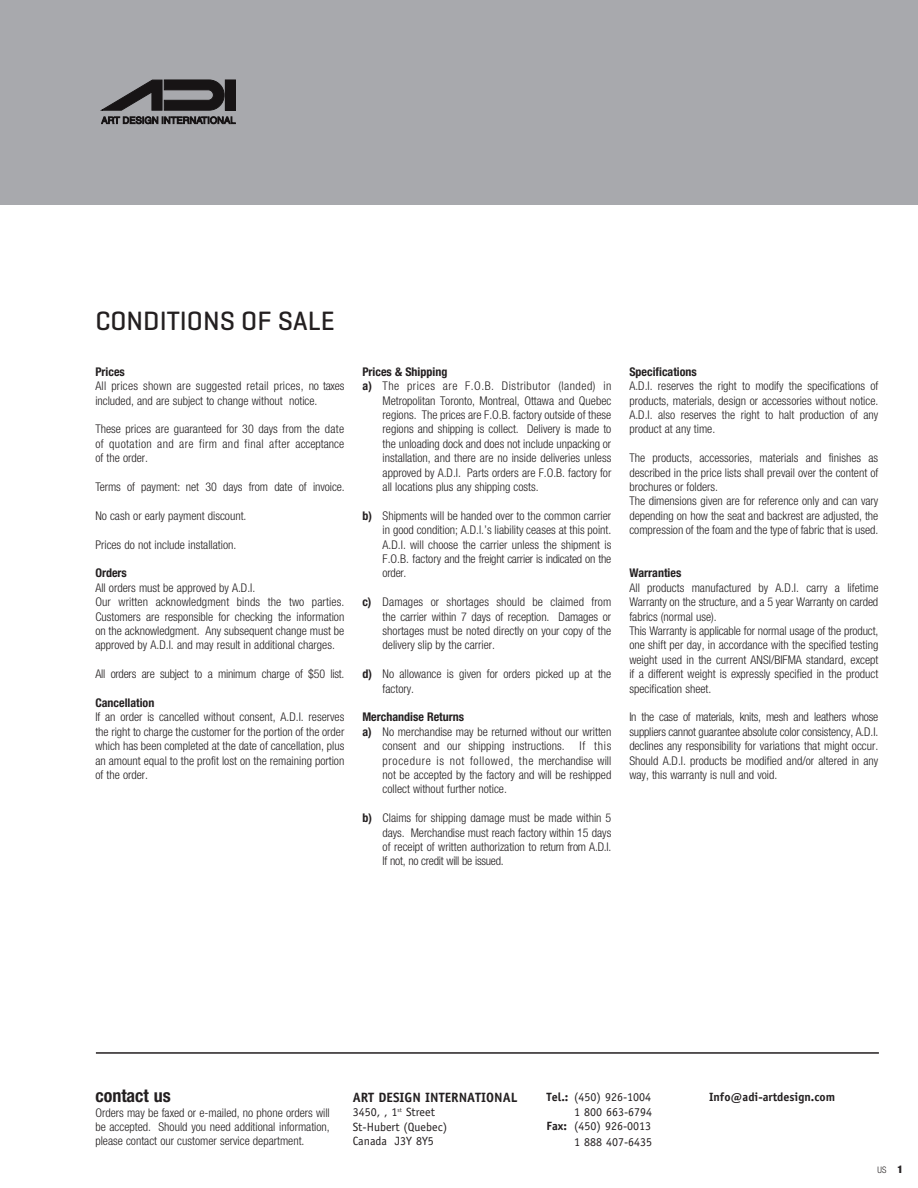
<style>
.page{position:relative;width:918px;height:1188px;background:#fff}
.page>*{position:absolute;margin:0;border:0;box-sizing:border-box;transform-origin:0 0}
.t1{font:500 27px "Geogrotesque";color:#231f20}
.t2{font:700 condensed 18px "Helvetica Neue LT Std";color:#231f20}
.t3{font:700 13.5px "Officina Sans";color:#231f20}
.t4{font:300 condensed 12px/14.4px "Helvetica Neue LT Std";color:#231f20;text-align:justify}
.t5{font:12px/14.4px "Officina Sans";color:#231f20}
.t6{font:700 condensed 12px "Helvetica Neue LT Std";color:#231f20}
.t7{font:300 condensed 12px "Helvetica Neue LT Std";letter-spacing:-.02em;color:#231f20}
.t8{font:300 condensed 12px "Helvetica Neue LT Std";letter-spacing:.04em;color:#231f20}
.t9{font:300 condensed 12px "Helvetica Neue LT Std";letter-spacing:.055em;color:#231f20}
.t10{font:700 12px "Officina Sans";color:#231f20}
.t11{font:300 condensed 9px "Helvetica Neue LT Std";color:#231f20}
.s1{font-weight:700}
.s2{color:#fff}
.s3{font-size:13.5px;color:#fff}
.s4{font-weight:900;font-size:10.5px}
</style>
<div class="page">
<div style="left:0;top:0;width:918px;height:204px;background:#a8a9ad"></div>
<svg style="left:101px;top:116px;width:135px;height:8px"></svg>
<div style="left:225px;top:80px;width:10px;height:30px;background:#171415"></div>
<div style="left:225px;top:80px;width:11px;height:30px;border:1px solid #231f20"></div>
<svg style="left:102px;top:80px;width:122px;height:30px"></svg>
<hr style="left:96px;top:1052px;width:783px;height:2px;background:#231f20">
<h1 class="t1" style="left:95px;top:304px;width:241px">CONDITIONS OF SALE</h1>
<p class="t6" style="left:95px;top:364px;width:31px">Prices</p>
<p class="t4" style="left:95px;top:379px;width:250px">All prices shown are suggested retail prices, no taxes included, and are subject to change without notice.</p>
<p class="t4" style="left:95px;top:422px;width:251px">These prices are guaranteed for 30 days from the date of quotation and are firm and final after acceptance of the order.</p>
<p class="t4" style="left:95px;top:480px;width:251px">Terms of payment: net 30 days from date of invoice.</p>
<p class="t4" style="left:95px;top:508px;width:153px">No cash or early payment discount.</p>
<p class="t4" style="left:95px;top:537px;width:142px">Prices do not include installation.</p>
<p class="t6" style="left:95px;top:566px;width:33px">Orders</p>
<p class="t4" style="left:95px;top:580px;width:250px;text-align:left">All orders must be approved by A.D.I.<br>Our written acknowledgment binds the two parties.<br>Customers are responsible for checking the information on the acknowledgment. Any subsequent change must be approved by A.D.I. and may result in additional charges.</p>
<p class="t7" style="left:95px;top:667px;width:251px">All orders are subject to a minimum charge of $50 list.</p>
<p class="t6" style="left:95px;top:696px;width:61px">Cancellation</p>
<p class="t4" style="left:95px;top:710px;width:250px">If an order is cancelled without consent, A.D.I. reserves the right to charge the customer for the portion of the order which has been completed at the date of cancellation, plus an amount equal to the profit lost on the remaining portion of the order.</p>
<p class="t6" style="left:362px;top:364px;width:86px">Prices &amp; Shipping</p>
<p class="t8" style="left:362px;top:379px;width:250px"><span class="s1">a)</span> The prices are F.O.B. Distributor (landed) in</p>
<p class="t4" style="left:383px;top:393px;width:230px">Metropolitan Toronto, Montreal, Ottawa and Quebec</p>
<p class="t4" style="left:383px;top:408px;width:230px">regions. The prices are F.O.B. factory outside of these</p>
<p class="t4" style="left:383px;top:422px;width:230px">regions and shipping is collect. Delivery is made to</p>
<p class="t4" style="left:383px;top:436px;width:230px">the unloading dock and does not include unpacking or</p>
<p class="t4" style="left:383px;top:451px;width:230px">installation, and there are no inside deliveries unless</p>
<p class="t4" style="left:383px;top:465px;width:230px">approved by A.D.I. Parts orders are F.O.B. factory for</p>
<p class="t4" style="left:383px;top:480px;width:158px">all locations plus any shipping costs.</p>
<p class="t4" style="left:383px;top:508px;width:230px;text-indent:-20px"><span class="s1">b)</span> Shipments will be handed over to the common carrier in good condition; A.D.I.’s liability ceases at this point.<br>A.D.I. will choose the carrier unless the shipment is F.O.B. factory and the freight carrier is indicated on the order.</p>
<p class="t4" style="left:383px;top:595px;width:230px;text-indent:-20px"><span class="s1">c)</span> Damages or shortages should be claimed from the carrier within 7 days of reception. Damages or shortages must be noted directly on your copy of the delivery slip by the carrier.</p>
<p class="t4" style="left:383px;top:667px;width:230px;text-indent:-20px"><span class="s1">d)</span> No allowance is given for orders picked up at the factory.</p>
<p class="t6" style="left:362px;top:710px;width:103px">Merchandise Returns</p>
<p class="t4" style="left:362px;top:724px;width:250px"><span class="s1">a)</span> No merchandise may be returned without our written</p>
<p class="t4" style="left:383px;top:739px;width:230px">consent and our shipping instructions. If this</p>
<p class="t9" style="left:383px;top:754px;width:230px">procedure is not followed, the merchandise will</p>
<p class="t4" style="left:383px;top:768px;width:230px">not be accepted by the factory and will be reshipped</p>
<p class="t4" style="left:383px;top:782px;width:126px">collect without further notice.</p>
<p class="t4" style="left:383px;top:811px;width:230px;text-indent:-20px"><span class="s1">b)</span> Claims for shipping damage must be made within 5 days. Merchandise must reach factory within 15 days of receipt of written authorization to return from A.D.I.<br>If not, no credit will be issued.</p>
<p class="t6" style="left:629px;top:364px;width:69px">Specifications</p>
<p class="t4" style="left:629px;top:379px;width:251px">A.D.I. reserves the right to modify the specifications of products, materials, design or accessories without notice.<br>A.D.I. also reserves the right to halt production of any product at any time.</p>
<p class="t4" style="left:629px;top:451px;width:250px;text-align:left">The products, accessories, materials and finishes as described in the price lists shall prevail over the content of brochures or folders.<br>The dimensions given are for reference only and can vary depending on how the seat and backrest are adjusted, the compression of the foam and the type of fabric that is used.</p>
<p class="t6" style="left:629px;top:566px;width:53px">Warranties</p>
<p class="t4" style="left:629px;top:580px;width:251px;text-align:left">All products manufactured by A.D.I. carry a lifetime Warranty on the structure, and a 5 year Warranty on carded fabrics (normal use).<br>This Warranty is applicable for normal usage of the product, one shift per day, in accordance with the specified testing weight used in the current ANSI/BIFMA standard, except if a different weight is expressly specified in the product specification sheet.</p>
<p class="t4" style="left:629px;top:710px;width:251px">In the case of materials, knits, mesh and leathers whose suppliers cannot guarantee absolute color consistency, A.D.I. declines any responsibility for variations that might occur.<br>Should A.D.I. products be modified and/or altered in any way, this warranty is null and void.</p>
<h2 class="t2" style="left:95px;top:1085px;width:77px">contact us</h2>
<p class="t10" style="left:709px;top:1090px;width:127px">Info@adi-artdesign.com</p>
<p class="t4" style="left:95px;top:1105px;width:236px">Orders may be faxed or e-mailed, no phone orders will be accepted. Should you need additional information, please contact our customer service department.</p>
<p class="t5" style="left:546px;top:1090px;width:121px;text-align:right"><span class="s1">Tel.:</span> (450) 926-1004 <span class="s2">•<br></span>1 800 663-6794 <span class="s2">•<br></span><span class="s1">Fax:</span> (450) 926-0013 <span class="s2">•</span></p>
<p class="t5" style="left:574px;top:1135px;width:95px">1 888 407-6435 <span class="s3">•</span></p>
<p class="t3" style="left:353px;top:1089px;width:166px">Art Design International</p>
<p class="t5" style="left:353px;top:1105px;width:96px">3450, , 1<sup>st</sup> Street<br>St-Hubert (Quebec)<br>Canada J3Y 8Y5</p>
<p class="t11" style="left:878px;top:1165px;width:27px">US <span class="s4">1</span></p>
</div>
